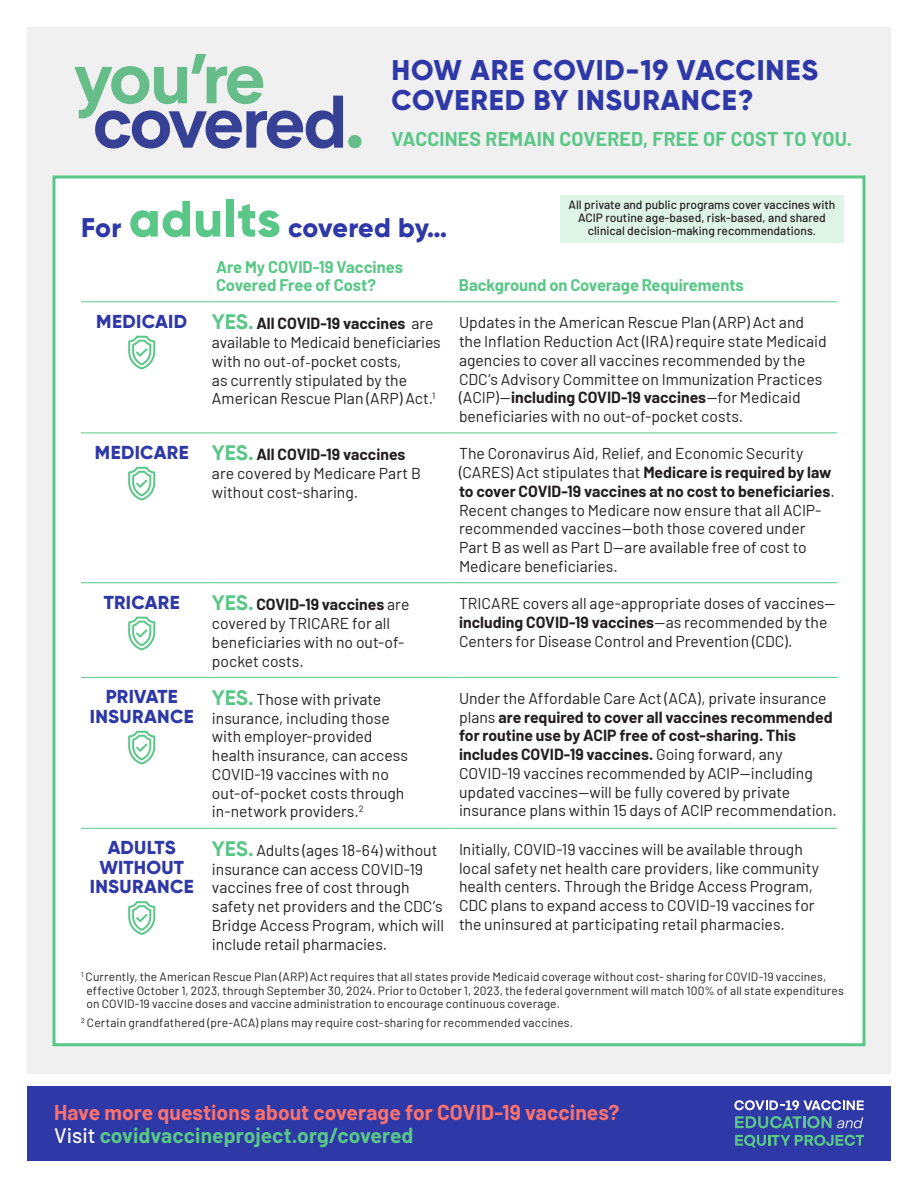
<style>
.page{position:relative;width:918px;height:1188px;background:#fff}
.page>*{position:absolute;margin:0;border:0;box-sizing:border-box;transform-origin:0 0}
.t1{font:800 28.5px/30px "Gilroy";letter-spacing:.03em;color:#2e38a6}
.t2{font:800 27px "Gilroy";letter-spacing:-.005em;color:#2e38a6}
.t3{font:700 21px/22.5px "Barlow";color:#fb716d}
.t4{font:700 19.5px "Barlow";letter-spacing:.01em;color:#59c787}
.t5{font:800 18.75px/19.5px "Gilroy";letter-spacing:.015em;color:#2e38a6;text-align:center}
.t6{font:700 16.5px/18px "Barlow";letter-spacing:-.005em;color:#59c787}
.t7{font:15.75px/18.8px "Barlow";color:#231f20}
.t8{font:12px/13.5px "Barlow";letter-spacing:.01em;color:#231f20}
.t9{font:500 12px/12.8px "Barlow";color:#231f20;text-align:center}
.s1{font-size:51px;color:#59c787}
.s2{font-family:"Gilroy";font-weight:800;font-size:18.75px;color:#2e38a6}
.s3{font-family:"Gilroy";font-weight:700;font-size:21px;color:#59c787}
.s4{font-weight:700}
.s5{font-family:"Minion Pro"}
.s6{font-weight:500;color:#fff}
.s7{color:#59c787}
</style>
<div class="page">
<div style="left:27px;top:27px;width:864px;height:1046px;background:#f0f0f0"></div>
<div style="left:52px;top:176px;width:814px;height:870px;background:#fff;border:3px solid #59c787"></div>
<div style="left:560px;top:196px;width:284px;height:47px;background:#def4e7"></div>
<hr style="left:81px;top:301px;width:128px;height:1px;background:#59c787">
<hr style="left:209px;top:301px;width:243px;height:1px;background:#59c787">
<hr style="left:452px;top:301px;width:385px;height:1px;background:#59c787">
<hr style="left:81px;top:433px;width:128px;height:1px;background:#59c787">
<hr style="left:209px;top:433px;width:243px;height:1px;background:#59c787">
<hr style="left:452px;top:433px;width:385px;height:1px;background:#59c787">
<hr style="left:81px;top:582px;width:128px;height:1px;background:#59c787">
<hr style="left:209px;top:582px;width:243px;height:1px;background:#59c787">
<hr style="left:452px;top:582px;width:385px;height:1px;background:#59c787">
<hr style="left:81px;top:677px;width:128px;height:1px;background:#59c787">
<hr style="left:209px;top:677px;width:243px;height:1px;background:#59c787">
<hr style="left:452px;top:677px;width:385px;height:1px;background:#59c787">
<hr style="left:81px;top:828px;width:128px;height:1px;background:#59c787">
<hr style="left:209px;top:828px;width:243px;height:1px;background:#59c787">
<hr style="left:452px;top:828px;width:385px;height:1px;background:#59c787">
<svg style="left:128px;top:336px;width:27px;height:33px"></svg>
<svg style="left:128px;top:467px;width:27px;height:34px"></svg>
<svg style="left:128px;top:617px;width:27px;height:33px"></svg>
<svg style="left:128px;top:731px;width:27px;height:34px"></svg>
<svg style="left:128px;top:901px;width:27px;height:34px"></svg>
<svg style="left:74px;top:54px;width:287px;height:95px"></svg>
<div style="left:27px;top:1087px;width:864px;height:74px;background:#2e38a6"></div>
<svg style="left:734px;top:1100px;width:130px;height:10px"></svg>
<svg style="left:735px;top:1116px;width:128px;height:12px"></svg>
<svg style="left:735px;top:1135px;width:129px;height:13px"></svg>
<h1 class="t1" style="left:392px;top:55px;width:428px">HOW ARE COVID-19 VACCINES<br>COVERED BY INSURANCE?</h1>
<p class="t4" style="left:392px;top:124px;width:462px">VACCINES REMAIN COVERED, FREE OF COST TO YOU.</p>
<h2 class="t2" style="left:81px;top:210px;width:368px">For <span class="s1">adults</span> covered by…</h2>
<p class="t6" style="left:216px;top:257px;width:188px">Are My COVID-19 Vaccines<br>Covered Free of Cost?</p>
<p class="t9" style="left:569px;top:198px;width:268px">All private and public programs cover vaccines with<br>ACIP routine age-based, risk-based, and shared</p>
<p class="t9" style="left:588px;top:223px;width:230px">clinical decision-making recommendations.</p>
<p class="t6" style="left:459px;top:275px;width:286px">Background on Coverage Requirements</p>
<p class="t7" style="left:212px;top:313px;width:230px;text-indent:-116px"><span class="s2">MEDICAID</span> <span class="s3">YES.</span> <span class="s4">All COVID-19 vaccines</span> are available to Medicaid beneficiaries with no out<span class="s5">-</span>of<span class="s5">-</span>pocket costs,<br>as currently stipulated by the American Rescue Plan (ARP) Act.<sup>1</sup></p>
<p class="t7" style="left:459px;top:312px;width:369px">Updates in the American Rescue Plan (ARP) Act and the Inflation Reduction Act (IRA) require state Medicaid agencies to cover all vaccines recommended by the CDC’s Advisory Committee on Immunization Practices (ACIP)—<span class="s4">including COVID-19 vaccines</span>—for Medicaid beneficiaries with no out-of-pocket costs.</p>
<p class="t7" style="left:212px;top:444px;width:211px;text-indent:-117px"><span class="s2">MEDICARE</span> <span class="s3">YES.</span> <span class="s4">All COVID-19 vaccines </span>are covered by Medicare Part B without cost-sharing.</p>
<p class="t7" style="left:459px;top:443px;width:377px">The Coronavirus Aid, Relief, and Economic Security (CARES) Act stipulates that <span class="s4">Medicare is required by law to cover COVID-19 vaccines at no cost to beneficiaries</span>.<br>Recent changes to Medicare now ensure that all ACIP&shy;recommended vaccines—both those covered under Part B as well as Part D—are available free of cost to Medicare beneficiaries.</p>
<p class="t5" style="left:104px;top:592px;width:77px">TRICARE</p>
<p class="t7" style="left:212px;top:594px;width:199px"><span class="s3">YES.</span> <span class="s4">COVID-19 vaccines</span> are covered by TRICARE for all beneficiaries with no out-of&shy;pocket costs.</p>
<p class="t7" style="left:459px;top:593px;width:378px">TRICARE covers all age-appropriate doses of vaccines— <span class="s4">including COVID-19 vaccines</span>—as recommended by the<br>Centers for Disease Control and Prevention (CDC).</p>
<p class="t5" style="left:90px;top:687px;width:105px">PRIVATE<br>INSURANCE</p>
<p class="t7" style="left:212px;top:689px;width:198px"><span class="s3">YES.</span> Those with private insurance, including those with employer-provided health insurance, can access<br>COVID-19 vaccines with no out-of-pocket costs through in-network providers.<sup>2</sup></p>
<p class="t7" style="left:459px;top:688px;width:379px">Under the Affordable Care Act (ACA), private insurance plans <span class="s4">are required to cover all vaccines recommended for routine use by ACIP free of cost-sharing. This includes COVID-19 vaccines.</span> Going forward, any COVID-19 vaccines recommended by ACIP—including updated vaccines—will be fully covered by private insurance plans within 15 days of ACIP recommendation.</p>
<p class="t5" style="left:90px;top:838px;width:105px">ADULTS<br>WITHOUT<br>INSURANCE</p>
<p class="t7" style="left:212px;top:840px;width:234px"><span class="s3">YES.</span> Adults (ages 18-64) without insurance can access COVID-19 vaccines free of cost through safety net providers and the CDC’s<br>Bridge Access Program, which will include retail pharmacies.</p>
<p class="t7" style="left:459px;top:839px;width:362px">Initially, COVID-19 vaccines will be available through local safety net health care providers, like community health centers. Through the Bridge Access Program, CDC plans to expand access to COVID-19 vaccines for the uninsured at participating retail pharmacies.</p>
<p class="t8" style="left:86px;top:969px;width:759px;text-indent:-5px"><sup>1</sup> Currently, the American Rescue Plan (ARP) Act requires that all states provide Medicaid coverage without cost- sharing for COVID-19 vaccines, effective October 1, 2023, through September 30, 2024. Prior to October 1, 2023, the federal government will match 100% of all state expenditures on COVID-19 vaccine doses and vaccine administration to encourage continuous coverage.</p>
<p class="t8" style="left:81px;top:1015px;width:494px"><sup>2</sup> Certain grandfathered (pre-ACA) plans may require cost-sharing for recommended vaccines.</p>
<h3 class="t3" style="left:54px;top:1100px;width:567px">Have more questions about coverage for COVID-19 vaccines?<br><span class="s6">Visit</span> <span class="s7">covidvaccineproject.org/covered</span></h3>
</div>
